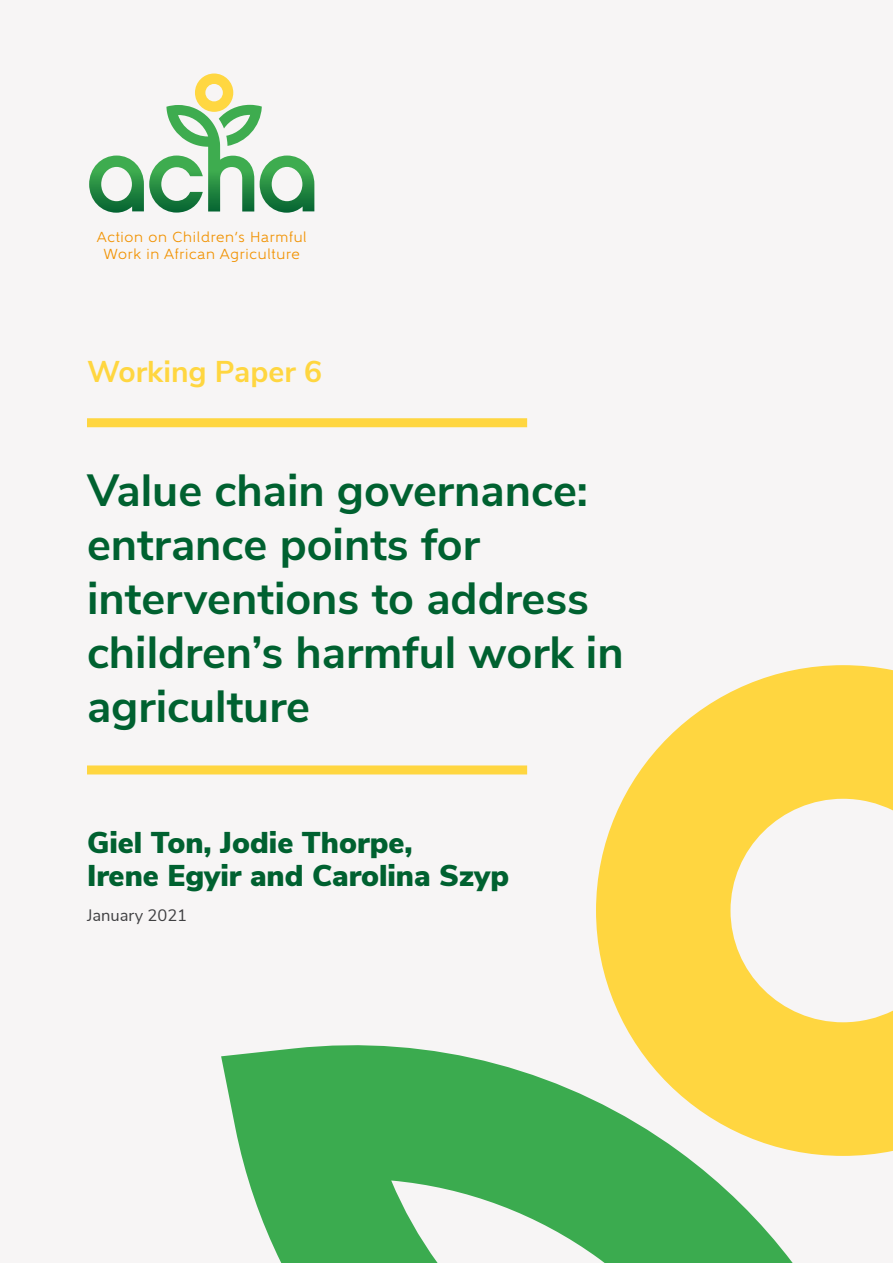
<style>
.page{position:relative;width:893px;height:1263px;background:#f7f5f5}
.page>*{position:absolute;margin:0;border:0;box-sizing:border-box;transform-origin:0 0}
.t1{font:700 45px/54px "Nunito Sans";color:#006130}
.t2{font:900 30px/33px "Nunito Sans";color:#006130}
.t3{font:700 30px "Nunito Sans";color:#ffd640}
.t4{font:16.5px "Nunito Sans";color:#404042}
.t5{font:14.55px/17.5px "Gentleman 500";letter-spacing:.05em;color:#f39200;text-align:center}
.t6{font:14.55px/17.4px "Gentleman 500";letter-spacing:.05em;color:#f19201;text-align:center}
.s1{font-size:15.45px;color:#f29103}
</style>
<div class="page">
<svg style="left:89px;top:74px;width:225px;height:139px"></svg>
<div style="left:87px;top:418px;width:440px;height:9px;background:#ffd640"></div>
<div style="left:87px;top:765px;width:440px;height:9px;background:#ffd640"></div>
<svg style="left:221px;top:1045px;width:572px;height:218px;fill:#3bab4f"></svg>
<svg style="left:596px;top:665px;width:297px;height:491px;fill:#ffd640"></svg>
<p class="t5" style="left:96px;top:228px;width:214px"><span class="s1">A</span>ction on Children’s Harmful<br>Work in African Agriculture</p>
<p class="t6" style="left:97px;top:228px;width:211px">Action on Children’s Harmful<br>Work in African Agriculture</p>
<p class="t3" style="left:87px;top:350px;width:237px">Working Paper 6</p>
<p class="t1" style="left:87px;top:460px;width:538px">Value chain governance: entrance points for interventions to address children’s harmful work in agriculture</p>
<p class="t2" style="left:87px;top:825px;width:424px">Giel Ton, Jodie Thorpe,<br>Irene Egyir and Carolina Szyp</p>
<p class="t4" style="left:87px;top:903px;width:102px">January 2021</p>
</div>
